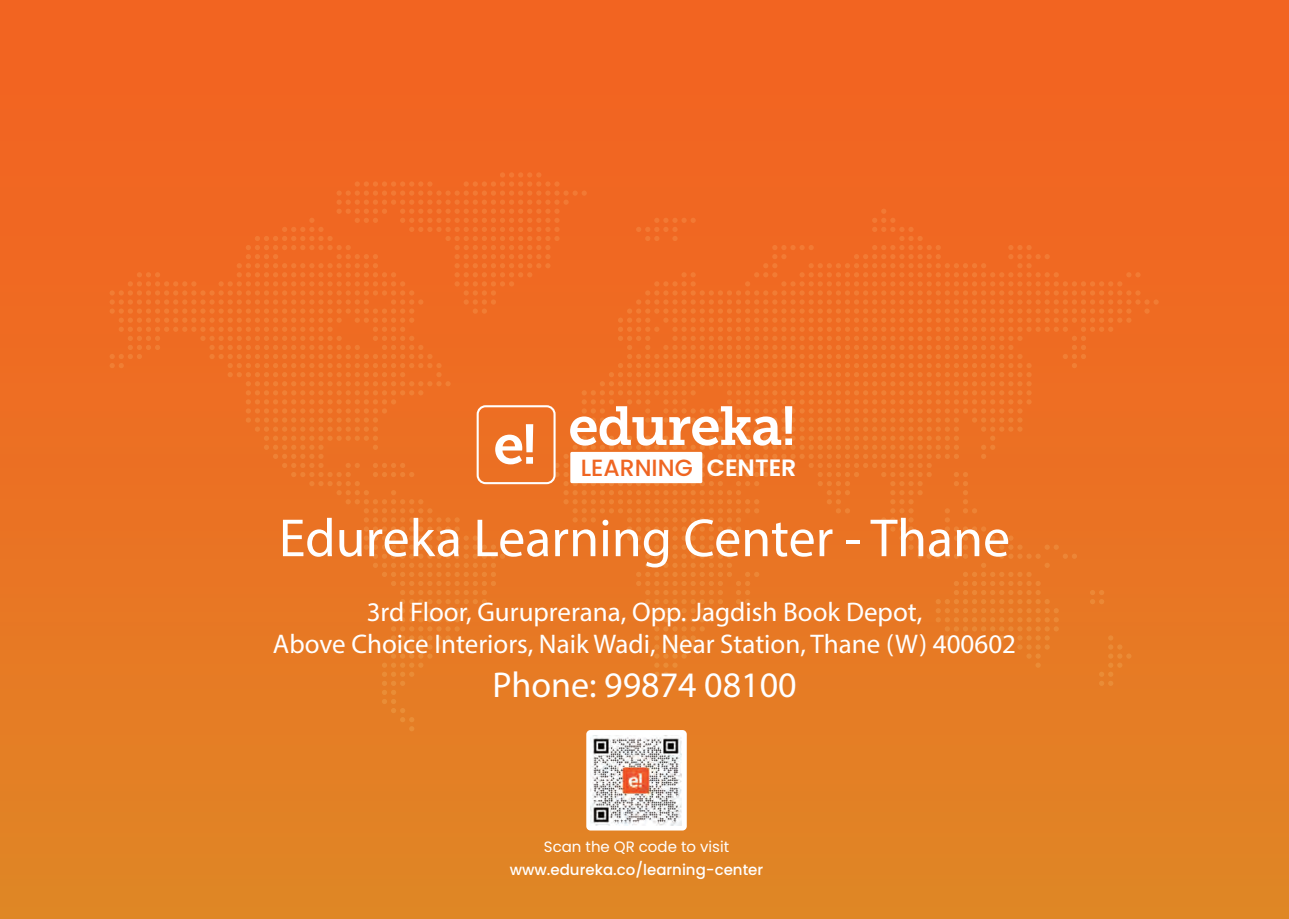
<style>
.page{position:relative;width:1289px;height:919px;background:#fff}
.page>*{position:absolute;margin:0;border:0;box-sizing:border-box;transform-origin:0 0}
.t1{font:54px "Myriad Pro";color:#fff}
.t2{font:36px "Myriad Pro";color:#fff}
.t3{font:27px/32.4px "Myriad Pro";color:#fff;text-align:center}
.t4{font:500 23.4px "Poppins";color:#ef6522}
.t5{font:500 15px "Poppins";color:#fff}
.t6{font:15px "Poppins";color:#fff}
.s1{font-weight:600;font-size:23.7px;color:#fff}
</style>
<div class="page">
<div style="left:0;top:0;width:1288px;height:918px;background:linear-gradient(to bottom,#f55f21,#e18426)"></div>
<div style="left:586px;top:730px;width:100px;height:100px;background:#fff;border-radius:4px"></div>
<svg style="left:110px;top:172px;width:1048px;height:559px;background:#ec7427"></svg>
<img style="left:590px;top:735px;width:91px;height:90px">
<p class="t4" style="left:581px;top:454px;width:217px">LEARNING <span class="s1">CENTER</span></p>
<h1 class="t1" style="left:279px;top:504px;width:732px">Edureka Learning Center - Thane</h1>
<p class="t3" style="left:273px;top:595px;width:744px">3rd Floor, Guruprerana, Opp. Jagdish Book Depot,<br>Above Choice Interiors, Naik Wadi, Near Station, Thane (W) 400602</p>
<h2 class="t2" style="left:492px;top:662px;width:306px">Phone: 99874 08100</h2>
<p class="t6" style="left:544px;top:837px;width:187px">Scan the QR code to visit</p>
<p class="t5" style="left:510px;top:860px;width:255px">www.edureka.co/learning-center</p>
</div>
